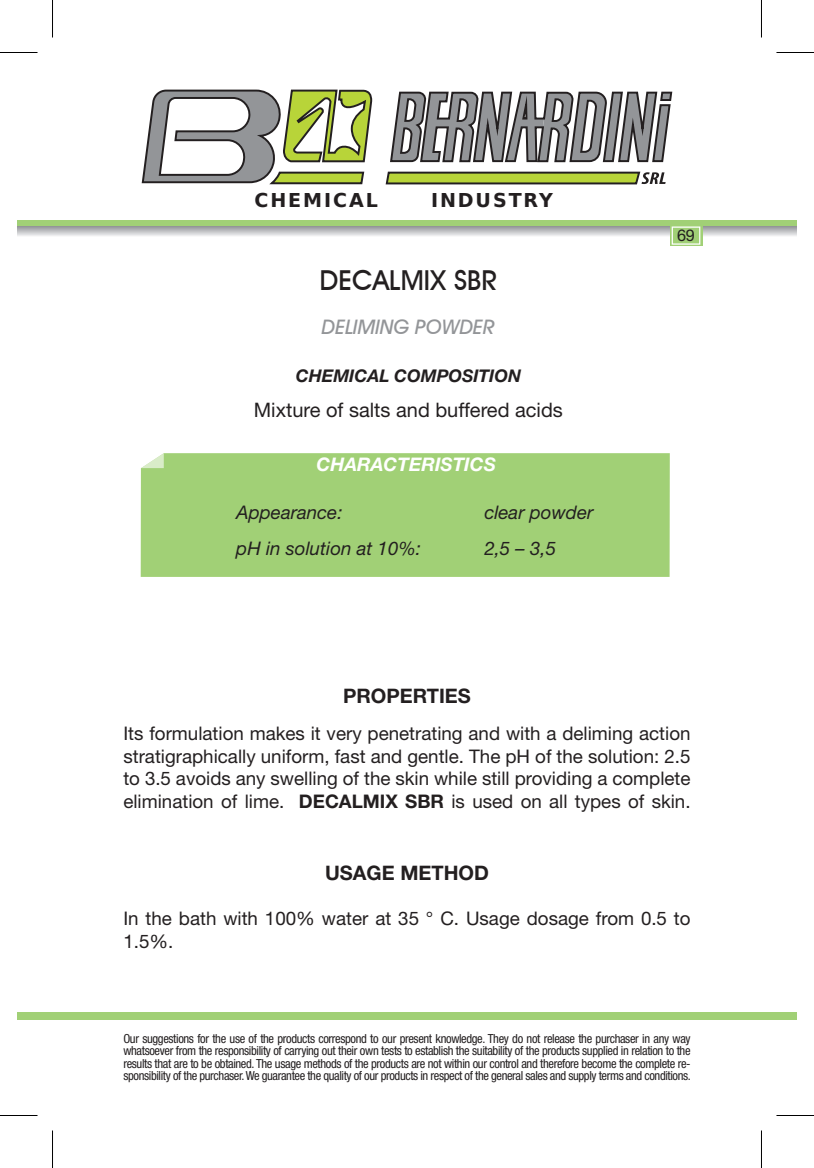
<style>
.page{position:relative;width:814px;height:1168px;background:#fff}
.page>*{position:absolute;margin:0;border:0;box-sizing:border-box;transform-origin:0 0}
.t1{font:500 27.5px "Avant Garde IT Cby BT";color:#231f20}
.t2{font:20px "Helvetica Neue LT Std";color:#231f20}
.t3{font:700 20px "Helvetica Neue LT Std";color:#231f20}
.t4{font:italic 500 20px "Avant Garde IT Cby BT";color:#939598}
.t5{font:700 19px "Bitstream Vera Sans";letter-spacing:.1em;color:#231f20}
.t6{font:18.75px/22.5px "Helvetica Neue LT Std";color:#231f20;text-align:justify}
.t7{font:italic 18.75px "Helvetica Neue LT Std";color:#231f20}
.t8{font:italic 700 18.75px "Helvetica Neue LT Std";color:#fff}
.t9{font:italic 700 17.5px "Helvetica Neue LT Std";color:#231f20}
.t10{font:16.25px "Helvetica Neue LT Std";color:#231f20}
.t11{font:condensed 12.5px/12.5px "Helvetica Neue LT Std";letter-spacing:-.03em;color:#231f20;text-align:justify}
.s1{font-weight:700}
</style>
<div class="page">
<div style="left:52px;top:220px;width:745px;height:8px;background:#a1d076"></div>
<div style="left:17px;top:220px;width:35px;height:8px;background:#a1d076"></div>
<svg style="left:52px;top:226px;width:745px;height:10px;background:#bfc0c2"></svg>
<svg style="left:17px;top:226px;width:35px;height:10px"></svg>
<svg style="left:141px;top:91px;width:532px;height:93px"></svg>
<svg style="left:143px;top:89px;width:230px;height:96px"></svg>
<svg style="left:384px;top:171px;width:281px;height:14px;background:#95a44e"></svg>
<div style="left:52px;top:1012px;width:745px;height:8px;background:#a1d076"></div>
<div style="left:17px;top:1012px;width:35px;height:8px;background:#a1d076"></div>
<svg style="left:670px;top:226px;width:32px;height:20px"></svg>
<div style="left:671px;top:226px;width:29px;height:19px;background:#a1d076;border:1px solid #fff"></div>
<div style="left:141px;top:453px;width:529px;height:124px;background:#a1d076"></div>
<svg style="left:141px;top:453px;width:23px;height:15px"></svg>
<hr style="left:0;top:52px;width:38px;height:1px;background:#000">
<hr style="left:776px;top:52px;width:38px;height:1px;background:#000">
<hr style="left:0;top:1115px;width:38px;height:1px;background:#000">
<hr style="left:776px;top:1115px;width:38px;height:1px;background:#000">
<hr style="left:52px;top:0;width:1px;height:38px;background:#000">
<hr style="left:52px;top:1130px;width:1px;height:38px;background:#000">
<hr style="left:761px;top:0;width:1px;height:38px;background:#000">
<hr style="left:761px;top:1130px;width:1px;height:38px;background:#000">
<h3 class="t5" style="left:254px;top:189px;width:125px">CHEMICAL</h3>
<h3 class="t5" style="left:431px;top:189px;width:123px">INDUSTRY</h3>
<h1 class="t1" style="left:320px;top:263px;width:179px">DECALMIX SBR</h1>
<h2 class="t4" style="left:322px;top:314px;width:174px">DELIMING POWDER</h2>
<h3 class="t9" style="left:296px;top:365px;width:227px">CHEMICAL COMPOSITION</h3>
<h2 class="t2" style="left:254px;top:398px;width:310px">Mixture of salts and buffered acids</h2>
<h3 class="t8" style="left:316px;top:453px;width:181px">CHARACTERISTICS</h3>
<h3 class="t7" style="left:236px;top:501px;width:108px">Appearance:</h3>
<h3 class="t7" style="left:484px;top:501px;width:111px">clear powder</h3>
<h3 class="t7" style="left:236px;top:538px;width:186px">pH in solution at 10%:</h3>
<h3 class="t7" style="left:484px;top:538px;width:73px">2,5 – 3,5</h3>
<h3 class="t10" style="left:677px;top:226px;width:19px">69</h3>
<h2 class="t3" style="left:343px;top:683px;width:129px">PROPERTIES</h2>
<p class="t6" style="left:123px;top:722px;width:568px">Its formulation makes it very penetrating and with a deliming action stratigraphically uniform, fast and gentle. The pH of the solution: 2.5 to 3.5 avoids any swelling of the skin while still providing a complete elimination of lime. <span class="s1">DECALMIX SBR</span> is used on all types of skin.</p>
<h2 class="t3" style="left:325px;top:861px;width:165px">USAGE METHOD</h2>
<h3 class="t6" style="left:123px;top:907px;width:569px">In the bath with 100% water at 35 ° C. Usage dosage from 0.5 to<br>1.5%.</h3>
<p class="t11" style="left:123px;top:1032px;width:569px">Our suggestions for the use of the products correspond to our present knowledge. They do not release the purchaser in any way whatsoever from the responsibility of carrying out their own tests to establish the suitability of the products supplied in relation to the results that are to be obtained. The usage methods of the products are not within our control and therefore become the complete re&shy;sponsibility of the purchaser. We guarantee the quality of our products in respect of the general sales and supply terms and conditions.</p>
</div>
